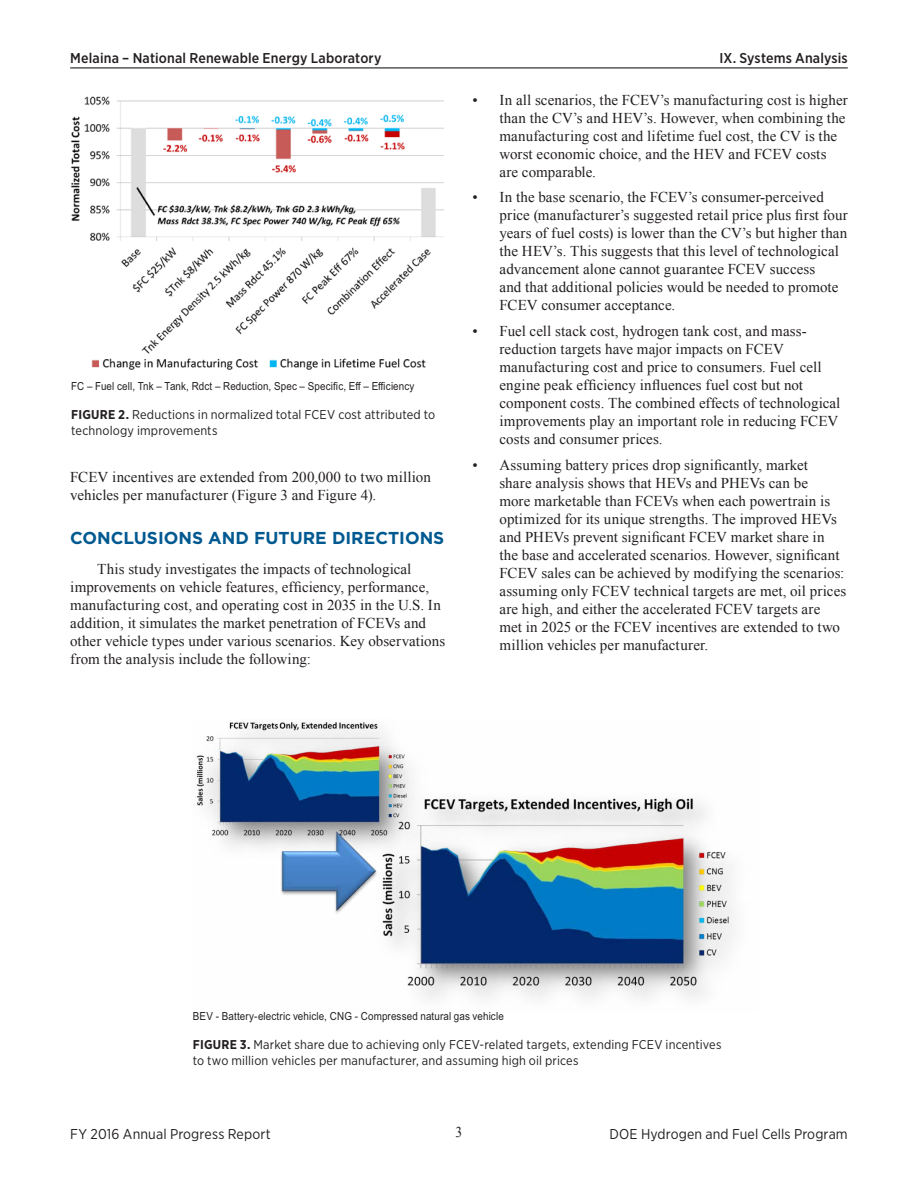
<style>
.page{position:relative;width:918px;height:1188px;background:#fff}
.page>*{position:absolute;margin:0;border:0;box-sizing:border-box;transform-origin:0 0}
._1_Object_Head_Blue{font:700 17.25px "Gotham";color:#005990}
._1_Body_text{font:15px/18px "Times New Roman";letter-spacing:.005em;color:#231f20}
._1_Body_text-2{font:15px "Times New Roman";letter-spacing:.005em;color:#231f20;scale:.9 1}
.t1{font:500 14.25px "Gotham Narrow";letter-spacing:.01em;color:#231f20}
.t2{font:14.25px "Gotham Narrow";letter-spacing:.01em;color:#231f20}
._1_FigureTitle{font:12.75px/15.8px "Gotham Narrow";letter-spacing:.01em;color:#231f20}
._1_Table_Footer{font:11.1px "Arial Narrow MT Pro";letter-spacing:.015em;color:#231f20;scale:1.08 1}
.s1{font-weight:700}
</style>
<div class="page">
<hr style="left:70px;top:67px;width:778px;height:1px;background:#231f20">
<img style="left:70px;top:96px;width:373px;height:274px">
<img style="left:196px;top:722px;width:539px;height:278px">
<p class="t1" style="left:70px;top:49px;width:313px">Melaina – National Renewable Energy Laboratory</p>
<p class="t1" style="left:719px;top:49px;width:130px">IX. Systems Analysis</p>
<p class="_1_Table_Footer" style="left:71px;top:379px;width:319px">FC – Fuel cell, Tnk – Tank, Rdct – Reduction, Spec – Specific, Eff – Efficiency</p>
<p class="_1_FigureTitle" style="left:71px;top:406px;width:366px"><span class="s1">FIGURE 2.</span> Reductions in normalized total FCEV cost attributed to technology improvements</p>
<p class="_1_Body_text" style="left:70px;top:468px;width:362px">FCEV incentives are extended from 200,000 to two million vehicles per manufacturer (Figure 3 and Figure 4).</p>
<p class="_1_Object_Head_Blue" style="left:70px;top:527px;width:376px">CONCLUSIONS AND FUTURE DIRECTIONS</p>
<p class="_1_Body_text" style="left:70px;top:560px;width:377px;text-indent:27px">This study investigates the impacts of technological improvements on vehicle features, efficiency, performance, manufacturing cost, and operating cost in 2035 in the U.S. In addition, it simulates the market penetration of FCEVs and other vehicle types under various scenarios. Key observations from the analysis include the following:</p>
<p class="_1_Body_text" style="left:500px;top:91px;width:350px;text-indent:-27px">• In all scenarios, the FCEV’s manufacturing cost is higher than the CV’s and HEV’s. However, when combining the manufacturing cost and lifetime fuel cost, the CV is the worst economic choice, and the HEV and FCEV costs are comparable.</p>
<p class="_1_Body_text" style="left:500px;top:188px;width:350px;text-indent:-27px">• In the base scenario, the FCEV’s consumer-perceived price (manufacturer’s suggested retail price plus first four years of fuel costs) is lower than the CV’s but higher than the HEV’s. This suggests that this level of technological advancement alone cannot guarantee FCEV success<br>and that additional policies would be needed to promote FCEV consumer acceptance.</p>
<p class="_1_Body_text" style="left:500px;top:322px;width:342px;text-indent:-27px">• Fuel cell stack cost, hydrogen tank cost, and mass&shy;reduction targets have major impacts on FCEV manufacturing cost and price to consumers. Fuel cell engine peak efficiency influences fuel cost but not component costs. The combined effects of technological improvements play an important role in reducing FCEV costs and consumer prices.</p>
<p class="_1_Body_text" style="left:500px;top:455px;width:348px;text-indent:-27px">• Assuming battery prices drop significantly, market<br>share analysis shows that HEVs and PHEVs can be<br>more marketable than FCEVs when each powertrain is optimized for its unique strengths. The improved HEVs and PHEVs prevent significant FCEV market share in the base and accelerated scenarios. However, significant FCEV sales can be achieved by modifying the scenarios: assuming only FCEV technical targets are met, oil prices are high, and either the accelerated FCEV targets are met in 2025 or the FCEV incentives are extended to two million vehicles per manufacturer.</p>
<p class="_1_Table_Footer" style="left:193px;top:1009px;width:290px">BEV - Battery-electric vehicle, CNG - Compressed natural gas vehicle</p>
<p class="_1_FigureTitle" style="left:193px;top:1036px;width:530px"><span class="s1">FIGURE 3.</span> Market share due to achieving only FCEV-related targets, extending FCEV incentives to two million vehicles per manufacturer, and assuming high oil prices</p>
<p class="t2" style="left:70px;top:1125px;width:202px">FY 2016 Annual Progress Report</p>
<p class="_1_Body_text-2" style="left:456px;top:1122px;width:9px">3</p>
<p class="t2" style="left:610px;top:1125px;width:240px">DOE Hydrogen and Fuel Cells Program</p>
</div>
